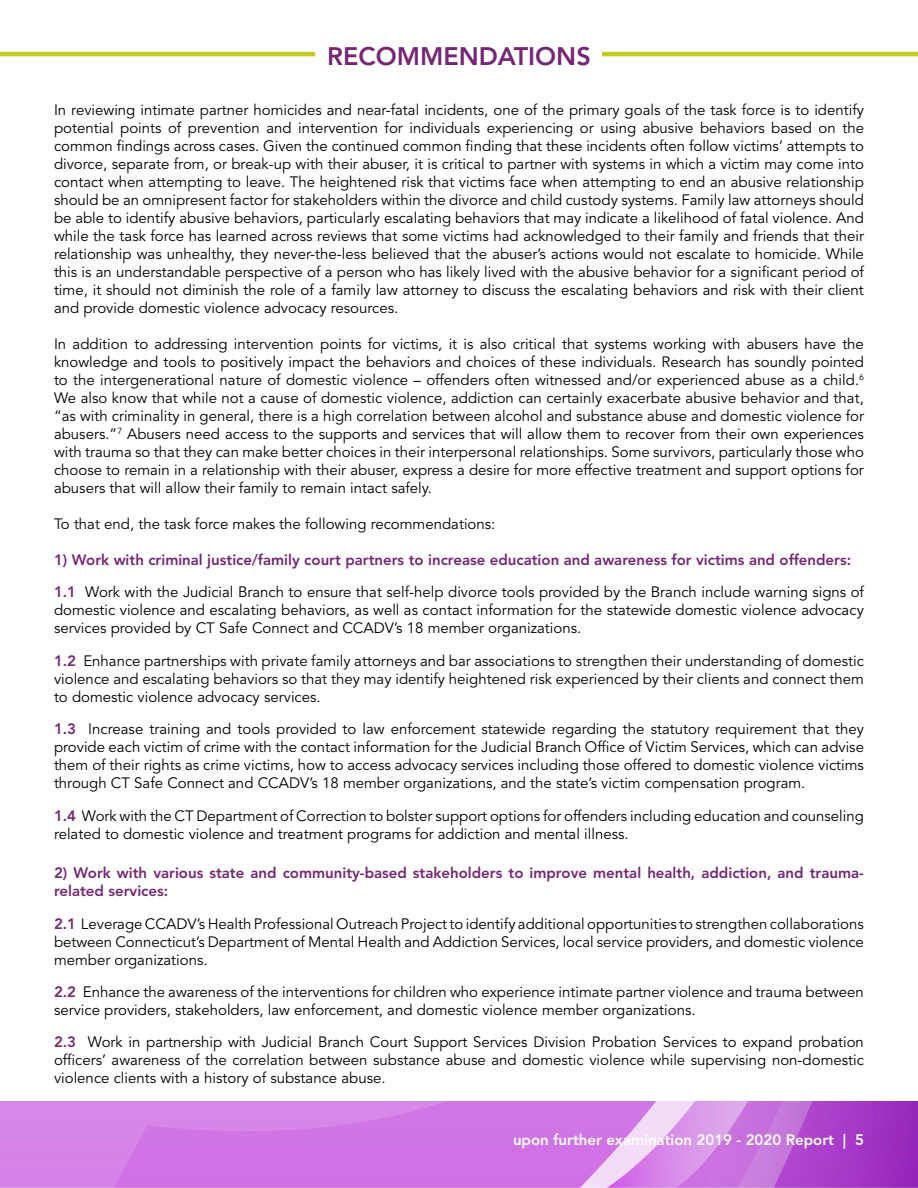
<style>
.page{position:relative;width:918px;height:1188px;background:#fff}
.page>*{position:absolute;margin:0;border:0;box-sizing:border-box;transform-origin:0 0}
.t1{font:800 25.2px "Avenir LT Std";color:#762774}
.t2{font:15px/18px "Avenir LT Std";color:#000;text-align:justify}
.t3{font:800 15px/32.4px "Avenir LT Std";color:#762774}
.t4{font:800 15px "Avenir LT Std";color:#fff}
.s1{font-weight:400;color:#000}
.s2{font-weight:800;color:#762774}
</style>
<div class="page">
<img style="left:0;top:1102px;width:918px;height:86px">
<hr style="left:0;top:52px;width:918px;height:4px;background:#c2cb20">
<div style="left:316px;top:38px;width:286px;height:32px;background:#fff"></div>
<h1 class="t1" style="left:327px;top:41px;width:265px">RECOMMENDATIONS</h1>
<p class="t2" style="left:54px;top:101px;width:812px">In reviewing intimate partner homicides and near-fatal incidents, one of the primary goals of the task force is to identify potential points of prevention and intervention for individuals experiencing or using abusive behaviors based on the common findings across cases. Given the continued common finding that these incidents often follow victims’ attempts to divorce, separate from, or break-up with their abuser, it is critical to partner with systems in which a victim may come into contact when attempting to leave. The heightened risk that victims face when attempting to end an abusive relationship should be an omnipresent factor for stakeholders within the divorce and child custody systems. Family law attorneys should be able to identify abusive behaviors, particularly escalating behaviors that may indicate a likelihood of fatal violence. And while the task force has learned across reviews that some victims had acknowledged to their family and friends that their relationship was unhealthy, they never-the-less believed that the abuser’s actions would not escalate to homicide. While this is an understandable perspective of a person who has likely lived with the abusive behavior for a significant period of time, it should not diminish the role of a family law attorney to discuss the escalating behaviors and risk with their client and provide domestic violence advocacy resources.</p>
<p class="t2" style="left:54px;top:335px;width:812px">In addition to addressing intervention points for victims, it is also critical that systems working with abusers have the knowledge and tools to positively impact the behaviors and choices of these individuals. Research has soundly pointed to the intergenerational nature of domestic violence – offenders often witnessed and/or experienced abuse as a child.<sup>6<br></sup>We also know that while not a cause of domestic violence, addiction can certainly exacerbate abusive behavior and that, “as with criminality in general, there is a high correlation between alcohol and substance abuse and domestic violence for abusers.”<sup>7</sup> Abusers need access to the supports and services that will allow them to recover from their own experiences with trauma so that they can make better choices in their interpersonal relationships. Some survivors, particularly those who choose to remain in a relationship with their abuser, express a desire for more effective treatment and support options for abusers that will allow their family to remain intact safely.</p>
<p class="t2" style="left:54px;top:515px;width:443px">To that end, the task force makes the following recommendations:</p>
<p class="t3" style="left:54px;top:544px;width:812px">1) Work with criminal justice/family court partners to increase education and awareness for victims and offenders:<br>1.1 <span class="s1">Work with the Judicial Branch to ensure that self-help divorce tools provided by the Branch include warning signs of</span></p>
<p class="t2" style="left:54px;top:602px;width:811px">domestic violence and escalating behaviors, as well as contact information for the statewide domestic violence advocacy services provided by CT Safe Connect and CCADV’s 18 member organizations.</p>
<p class="t2" style="left:54px;top:652px;width:811px"><span class="s2">1.2</span> Enhance partnerships with private family attorneys and bar associations to strengthen their understanding of domestic violence and escalating behaviors so that they may identify heightened risk experienced by their clients and connect them to domestic violence advocacy services.</p>
<p class="t2" style="left:54px;top:720px;width:812px"><span class="s2">1.3</span> Increase training and tools provided to law enforcement statewide regarding the statutory requirement that they provide each victim of crime with the contact information for the Judicial Branch Office of Victim Services, which can advise them of their rights as crime victims, how to access advocacy services including those offered to domestic violence victims through CT Safe Connect and CCADV’s 18 member organizations, and the state’s victim compensation program.</p>
<p class="t2" style="left:54px;top:807px;width:812px"><span class="s2">1.4</span> Work with the CT Department of Correction to bolster support options for offenders including education and counseling related to domestic violence and treatment programs for addiction and mental illness.</p>
<p class="t3" style="left:54px;top:864px;width:811px;line-height:18px">2) Work with various state and community-based stakeholders to improve mental health, addiction, and trauma&shy;related services:</p>
<p class="t2" style="left:54px;top:915px;width:812px"><span class="s2">2.1</span> Leverage CCADV’s Health Professional Outreach Project to identify additional opportunities to strengthen collaborations between Connecticut’s Department of Mental Health and Addiction Services, local service providers, and domestic violence member organizations.</p>
<p class="t2" style="left:54px;top:983px;width:811px"><span class="s2">2.2</span> Enhance the awareness of the interventions for children who experience intimate partner violence and trauma between service providers, stakeholders, law enforcement, and domestic violence member organizations.</p>
<p class="t2" style="left:54px;top:1034px;width:812px"><span class="s2">2.3</span> Work in partnership with Judicial Branch Court Support Services Division Probation Services to expand probation officers’ awareness of the correlation between substance abuse and domestic violence while supervising non-domestic violence clients with a history of substance abuse.</p>
<p class="t4" style="left:513px;top:1131px;width:352px">upon further examination 2019 - 2020 Report | 5</p>
</div>
